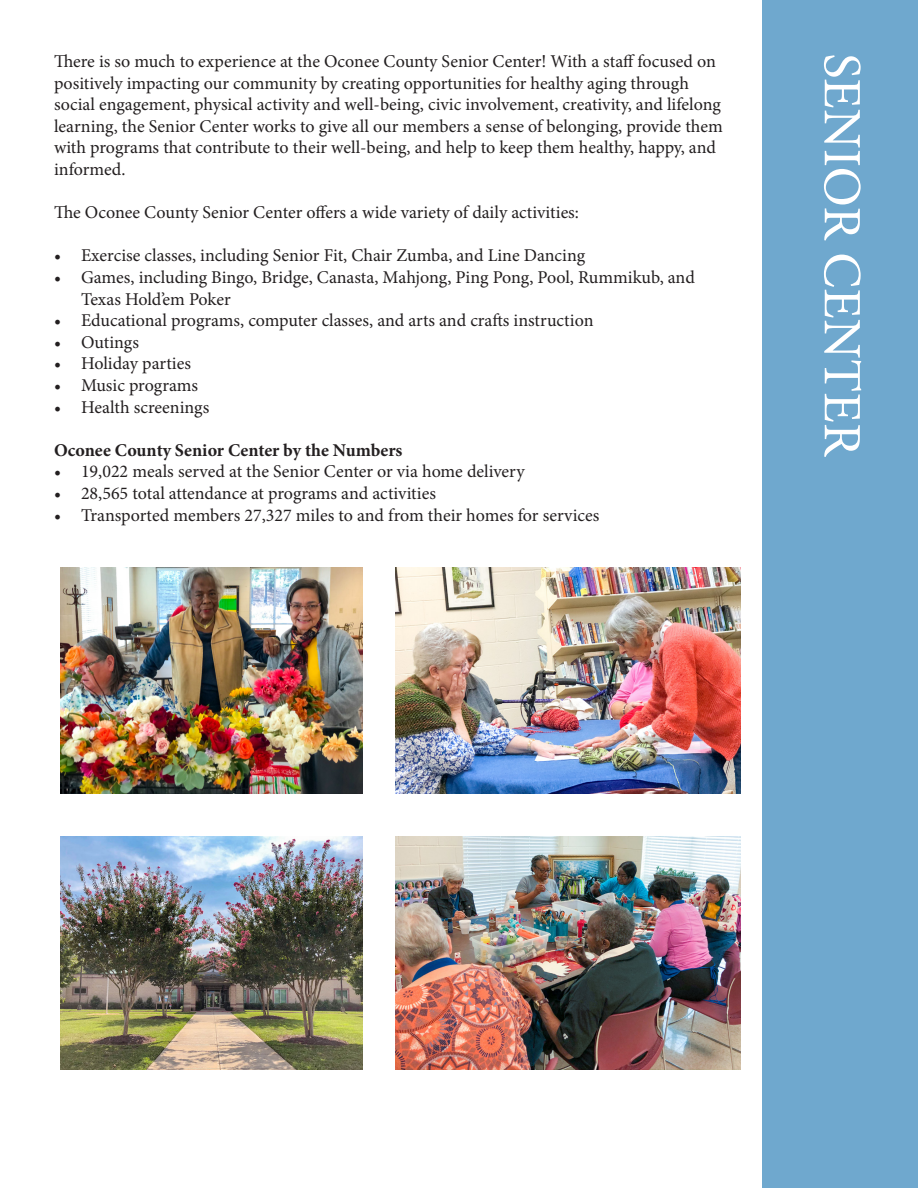
<style>
.page{position:relative;width:918px;height:1188px;background:#fff}
.page>*{position:absolute;margin:0;border:0;box-sizing:border-box;transform-origin:0 0}
.t1{font:54px "Minion Pro";color:#fff}
.t2{font:18px/21.6px "Minion Pro";color:#231f20}
.t3{font:700 18px "Minion Pro";color:#231f20}
</style>
<div class="page">
<img style="left:60px;top:836px;width:302px;height:234px">
<div style="left:762px;top:0;width:156px;height:1188px;background:#6fa8ce"></div>
<img style="left:60px;top:568px;width:302px;height:226px">
<img style="left:396px;top:568px;width:344px;height:226px">
<img style="left:396px;top:836px;width:344px;height:234px">
<p class="t2" style="left:54px;top:51px;width:664px">There is so much to experience at the Oconee County Senior Center! With a staff focused on</p>
<p class="t1" style="left:878px;top:53px;width:405px;rotate:90deg">SENIOR CENTER</p>
<p class="t2" style="left:54px;top:72px;width:670px">positively impacting our community by creating opportunities for healthy aging through social engagement, physical activity and well-being, civic involvement, creativity, and lifelong learning, the Senior Center works to give all our members a sense of belonging, provide them with programs that contribute to their well-being, and help to keep them healthy, happy, and informed.</p>
<p class="t2" style="left:54px;top:202px;width:527px">The Oconee County Senior Center offers a wide variety of daily activities:</p>
<p class="t2" style="left:54px;top:245px;width:533px">• Exercise classes, including Senior Fit, Chair Zumba, and Line Dancing</p>
<p class="t2" style="left:81px;top:267px;width:615px;text-indent:-27px">• Games, including Bingo, Bridge, Canasta, Mahjong, Ping Pong, Pool, Rummikub, and<br>Texas Hold’em Poker</p>
<p class="t2" style="left:54px;top:310px;width:541px">• Educational programs, computer classes, and arts and crafts instruction</p>
<p class="t2" style="left:54px;top:331px;width:87px">• Outings</p>
<p class="t2" style="left:54px;top:353px;width:139px">• Holiday parties</p>
<p class="t2" style="left:54px;top:375px;width:146px">• Music programs</p>
<p class="t2" style="left:54px;top:396px;width:157px">• Health screenings</p>
<p class="t3" style="left:54px;top:437px;width:350px">Oconee County Senior Center by the Numbers</p>
<p class="t2" style="left:54px;top:461px;width:472px">• 19,022 meals served at the Senior Center or via home delivery</p>
<p class="t2" style="left:54px;top:483px;width:383px">• 28,565 total attendance at programs and activities</p>
<p class="t2" style="left:54px;top:504px;width:547px">• Transported members 27,327 miles to and from their homes for services</p>
</div>
